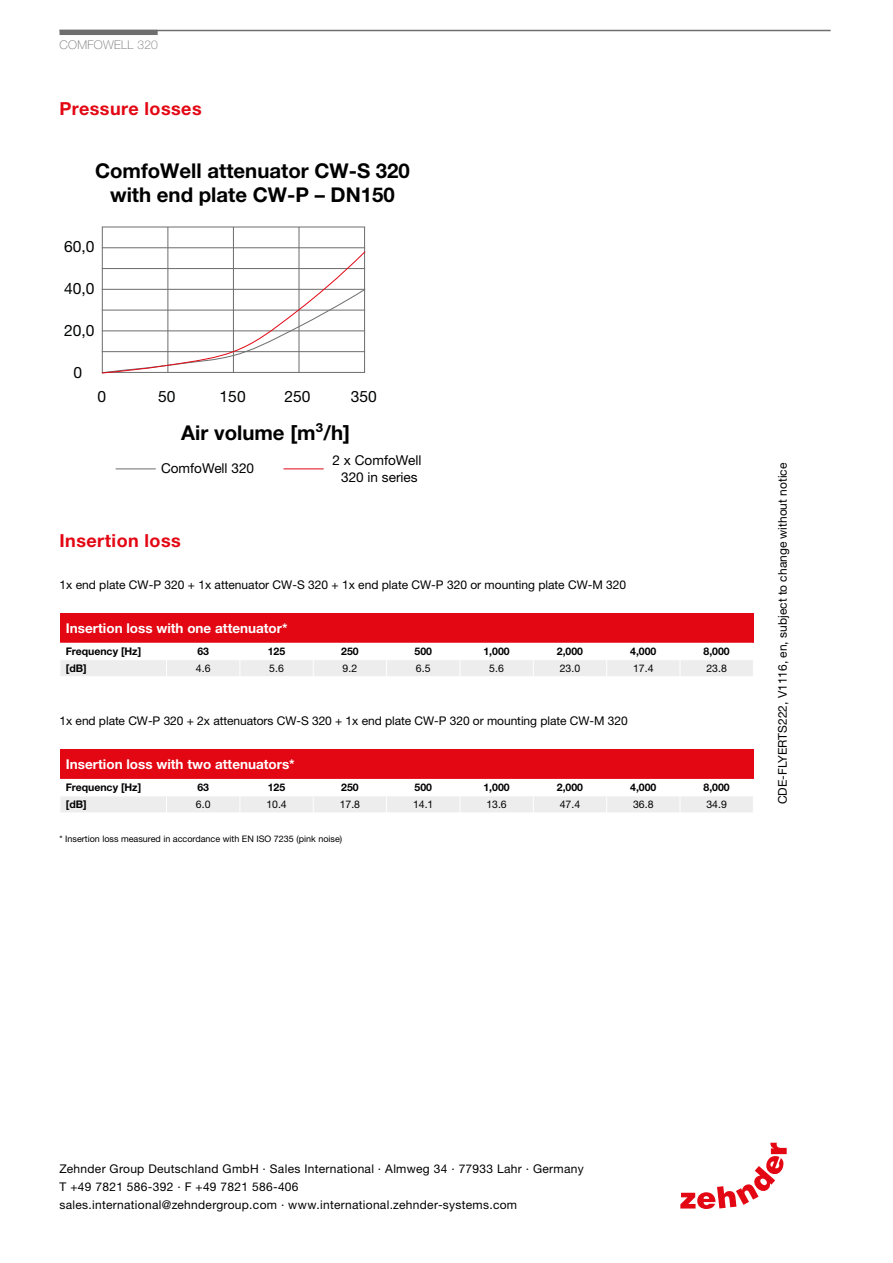
<style>
.page{position:relative;width:893px;height:1263px;background:#fff}
.page>*{position:absolute;margin:0;border:0;box-sizing:border-box;transform-origin:0 0}
.t1{font:700 20.4px/24.5px "Helvetica Neue LTW1 G";color:#000;text-align:center}
.t2{font:700 18px "Helvetica Neue LTW1 G";letter-spacing:.025em;color:#e30613}
.t3{font:15.6px "Helvetica Neue For Zehnder";color:#010202}
.t4{font:13.65px/16.4px "Helvetica Neue For Zehnder";color:#000;text-align:center}
.t5{font:700 13.5px "Helvetica Neue LTW1 G";color:#fff}
.t6{font:12px "Helvetica Neuefor Zehnder";color:#000}
.t7{font:12px/18px "Helvetica Neuefor Zehnder";letter-spacing:.025em;color:#000}
.t8{font:100 12px "Helvetica Neue LTW1 G";letter-spacing:.025em;color:#706f6f}
.t9{font:700 10.5px "Helvetica Neue LTW1 G";color:#000}
.t10{font:10.5px "Helvetica Neuefor Zehnder";color:#000}
.t11{font:9px "Helvetica Neuefor Zehnder";color:#000}
</style>
<div class="page">
<hr style="left:102px;top:227px;width:1px;height:145px;background:#706f6f">
<hr style="left:167px;top:227px;width:1px;height:145px;background:#706f6f">
<hr style="left:233px;top:227px;width:1px;height:145px;background:#706f6f">
<hr style="left:298px;top:227px;width:1px;height:145px;background:#706f6f">
<hr style="left:364px;top:227px;width:1px;height:145px;background:#706f6f">
<hr style="left:116px;top:468px;width:40px;height:1px;background:#706f6f">
<hr style="left:283px;top:468px;width:41px;height:1px;background:#e30a17">
<hr style="left:102px;top:226px;width:263px;height:1px;background:#706f6f">
<hr style="left:102px;top:247px;width:263px;height:1px;background:#706f6f">
<svg style="left:101px;top:250px;width:265px;height:124px"></svg>
<div style="left:60px;top:613px;width:693px;height:30px;background:#e30613"></div>
<div style="left:60px;top:660px;width:693px;height:16px;background:#eeeded"></div>
<div style="left:60px;top:749px;width:693px;height:30px;background:#e30613"></div>
<div style="left:60px;top:796px;width:693px;height:16px;background:#eeeded"></div>
<svg style="left:680px;top:1143px;width:107px;height:66px"></svg>
<hr style="left:60px;top:30px;width:771px;height:1px;background:#706f6f">
<div style="left:60px;top:30px;width:98px;height:5px;background:#706f6f"></div>
<p class="t8" style="left:60px;top:37px;width:100px">COMFOWELL 320</p>
<h2 class="t2" style="left:60px;top:97px;width:144px">Pressure losses</h2>
<h1 class="t1" style="left:95px;top:158px;width:316px">ComfoWell attenuator CW-S 320 with end plate CW-P – DN150</h1>
<h3 class="t3" style="left:64px;top:237px;width:32px">60,0</h3>
<h3 class="t3" style="left:64px;top:279px;width:32px">40,0</h3>
<h3 class="t3" style="left:64px;top:321px;width:32px">20,0</h3>
<h3 class="t3" style="left:74px;top:362px;width:10px">0</h3>
<h3 class="t3" style="left:97px;top:387px;width:10px">0</h3>
<h3 class="t3" style="left:158px;top:387px;width:19px">50</h3>
<h3 class="t3" style="left:220px;top:387px;width:28px">150</h3>
<h3 class="t3" style="left:284px;top:387px;width:28px">250</h3>
<h3 class="t3" style="left:351px;top:387px;width:28px">350</h3>
<h1 class="t1" style="left:181px;top:420px;width:170px">Air volume [m³/h]</h1>
<p class="t4" style="left:161px;top:460px;width:95px">ComfoWell 320</p>
<p class="t4" style="left:333px;top:452px;width:90px">2 x ComfoWell<br>320 in series</p>
<h2 class="t2" style="left:60px;top:529px;width:123px">Insertion loss</h2>
<p class="t6" style="left:60px;top:577px;width:568px">1x end plate CW-P 320 + 1x attenuator CW-S 320 + 1x end plate CW-P 320 or mounting plate CW-M 320</p>
<p class="t5" style="left:66px;top:619px;width:223px">Insertion loss with one attenuator*</p>
<p class="t9" style="left:66px;top:645px;width:77px">Frequency [Hz]</p>
<p class="t9" style="left:197px;top:645px;width:13px">63</p>
<p class="t9" style="left:268px;top:645px;width:19px">125</p>
<p class="t9" style="left:341px;top:645px;width:19px">250</p>
<p class="t9" style="left:414px;top:645px;width:19px">500</p>
<p class="t9" style="left:483px;top:645px;width:28px">1,000</p>
<p class="t9" style="left:557px;top:645px;width:28px">2,000</p>
<p class="t9" style="left:630px;top:645px;width:28px">4,000</p>
<p class="t9" style="left:703px;top:645px;width:28px">8,000</p>
<p class="t9" style="left:66px;top:662px;width:22px">[dB]</p>
<p class="t10" style="left:196px;top:662px;width:16px">4.6</p>
<p class="t10" style="left:269px;top:662px;width:16px">5.6</p>
<p class="t10" style="left:343px;top:662px;width:16px">9.2</p>
<p class="t10" style="left:416px;top:662px;width:16px">6.5</p>
<p class="t10" style="left:489px;top:662px;width:16px">5.6</p>
<p class="t10" style="left:560px;top:662px;width:22px">23.0</p>
<p class="t10" style="left:633px;top:662px;width:22px">17.4</p>
<p class="t10" style="left:706px;top:662px;width:22px">23.8</p>
<p class="t6" style="left:60px;top:713px;width:570px">1x end plate CW-P 320 + 2x attenuators CW-S 320 + 1x end plate CW-P 320 or mounting plate CW-M 320</p>
<p class="t5" style="left:66px;top:756px;width:230px">Insertion loss with two attenuators*</p>
<p class="t9" style="left:66px;top:781px;width:77px">Frequency [Hz]</p>
<p class="t9" style="left:197px;top:781px;width:13px">63</p>
<p class="t9" style="left:268px;top:781px;width:19px">125</p>
<p class="t9" style="left:341px;top:781px;width:19px">250</p>
<p class="t9" style="left:414px;top:781px;width:19px">500</p>
<p class="t9" style="left:483px;top:781px;width:28px">1,000</p>
<p class="t9" style="left:557px;top:781px;width:28px">2,000</p>
<p class="t9" style="left:630px;top:781px;width:28px">4,000</p>
<p class="t9" style="left:703px;top:781px;width:28px">8,000</p>
<p class="t9" style="left:66px;top:798px;width:22px">[dB]</p>
<p class="t10" style="left:196px;top:798px;width:16px">6.0</p>
<p class="t10" style="left:266px;top:798px;width:22px">10.4</p>
<p class="t10" style="left:340px;top:798px;width:22px">17.8</p>
<p class="t10" style="left:413px;top:798px;width:22px">14.1</p>
<p class="t10" style="left:486px;top:798px;width:22px">13.6</p>
<p class="t10" style="left:560px;top:798px;width:22px">47.4</p>
<p class="t10" style="left:633px;top:798px;width:22px">36.8</p>
<p class="t10" style="left:706px;top:798px;width:22px">34.9</p>
<p class="t11" style="left:60px;top:833px;width:284px">* Insertion loss measured in accordance with EN ISO 7235 (pink noise)</p>
<p class="t6" style="left:775px;top:804px;width:343px;rotate:-90deg">CDE-FLYERTS222, V1116, en, subject to change without notice</p>
<p class="t7" style="left:60px;top:1159px;width:526px">Zehnder Group Deutschland GmbH · Sales International · Almweg 34 · 77933 Lahr · Germany<br>T +49 7821 586-392 · F +49 7821 586-406<br>sales.international@zehndergroup.com · www.international.zehnder-systems.com</p>
</div>
